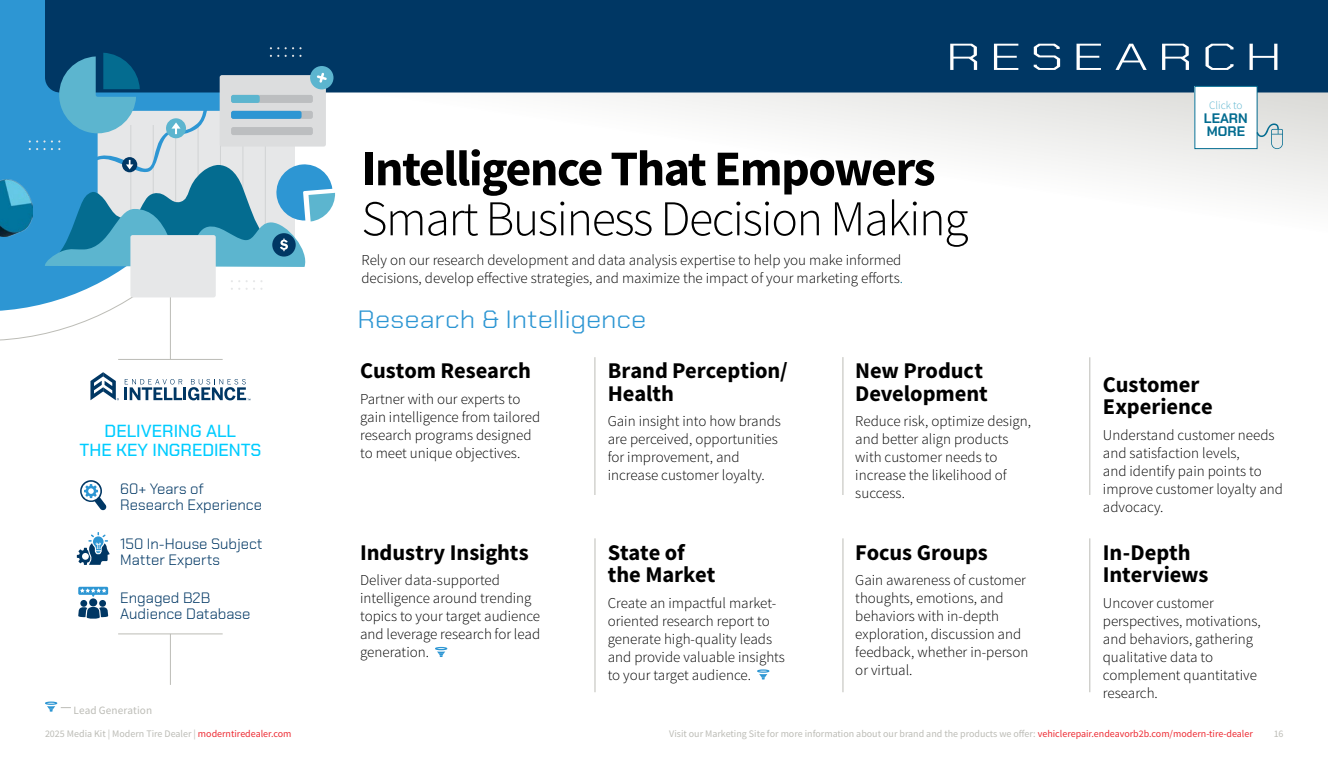
<style>
.page{position:relative;width:1328px;height:765px;background:#fff}
.page>*{position:absolute;margin:0;border:0;box-sizing:border-box;transform-origin:0 0}
.t1{font:300 50px "Source Sans Pro";letter-spacing:-.03em;color:#000}
.t2{font:700 50px "Source Sans Pro";letter-spacing:-.03em;color:#000}
.t3{font:300 37.5px "Chakra Petch";letter-spacing:.145em;color:#fff;scale:1.5 1}
.t4{font:300 25px "Chakra Petch";letter-spacing:-.005em;color:#2d96d3;scale:1.1 1}
.t5{font:700 22.5px/22.5px "Source Sans Pro";letter-spacing:-.005em;color:#000}
.t6{font:500 17.5px/18.5px "Chakra Petch";color:#0cf;text-align:center}
.t7{font:300 15px/18px "Source Sans Pro";color:#000}
.t8{font:300 15px/16px "Chakra Petch";color:#003764}
.t9{font:700 13.75px/13.4px "Chakra Petch";color:#036c90}
.t10{font:300 11.25px "Source Sans Pro";color:#5cb5cf}
.t11{font:11.12px "Source Sans Pro";letter-spacing:.01em;color:#bcbcb6}
.t12{font:10px "Source Sans Pro";color:#bcbcb6}
.s1{color:#036c90}
.s2{color:#ed2b33}
</style>
<div class="page">
<svg style="left:335px;top:92px;width:993px;height:109px"></svg>
<hr style="left:170px;top:287px;width:1px;height:72px;background:#bcbcb6">
<hr style="left:118px;top:359px;width:105px;height:1px;background:#bcbcb6">
<svg style="left:0;top:0;width:263px;height:341px"></svg>
<div style="left:45px;top:0;width:1283px;height:92px;background:#003764"></div>
<svg style="left:435px;top:647px;width:12px;height:10px"></svg>
<svg style="left:758px;top:672px;width:11px;height:8px"></svg>
<div style="left:757px;top:669px;width:12px;height:4px;border:1px solid #2d96d3;border-radius:50%"></div>
<hr style="left:594px;top:357px;width:1px;height:138px;background:#bcbcb6">
<hr style="left:594px;top:538px;width:1px;height:154px;background:#bcbcb6">
<hr style="left:842px;top:357px;width:1px;height:138px;background:#bcbcb6">
<hr style="left:842px;top:538px;width:1px;height:154px;background:#bcbcb6">
<hr style="left:1089px;top:357px;width:1px;height:138px;background:#bcbcb6">
<hr style="left:1089px;top:538px;width:1px;height:154px;background:#bcbcb6">
<svg style="left:90px;top:372px;width:160px;height:28px"></svg>
<hr style="left:170px;top:634px;width:1px;height:51px;background:#bcbcb6">
<hr style="left:118px;top:634px;width:105px;height:1px;background:#bcbcb6">
<div style="left:1194px;top:86px;width:63px;height:63px;background:#fff"></div>
<div style="left:1194px;top:86px;width:63px;height:63px;border:1px solid #036c90"></div>
<svg style="left:1256px;top:123px;width:26px;height:26px"></svg>
<svg style="left:45px;top:702px;width:26px;height:10px"></svg>
<svg style="left:231px;top:288px;width:31px;height:2px"></svg>
<svg style="left:231px;top:280px;width:31px;height:2px"></svg>
<div style="left:130px;top:235px;width:86px;height:62px;background:#e6e7e8;border-radius:2px"></div>
<img style="left:0;top:179px;width:29px;height:58px">
<svg style="left:29px;top:47px;width:306px;height:220px;background:#6fa6c2"></svg>
<div style="left:89px;top:598px;width:8px;height:8px;background:#003764;border-radius:50%"></div>
<div style="left:80px;top:600px;width:7px;height:7px;background:#003764;border-radius:50%"></div>
<div style="left:99px;top:600px;width:7px;height:7px;background:#003764;border-radius:50%"></div>
<svg style="left:78px;top:607px;width:30px;height:12px"></svg>
<svg style="left:78px;top:587px;width:30px;height:10px"></svg>
<svg style="left:77px;top:532px;width:33px;height:33px"></svg>
<svg style="left:80px;top:480px;width:27px;height:31px"></svg>
<h2 class="t3" style="left:945px;top:35px;width:226px">RESEARCH</h2>
<p class="t6" style="left:80px;top:422px;width:183px">DELIVERING ALL<br>THE KEY INGREDIENTS</p>
<p class="t8" style="left:120px;top:481px;width:143px">60+ Years of<br>Research Experience</p>
<p class="t8" style="left:120px;top:536px;width:144px">150 In-House Subject<br>Matter Experts</p>
<p class="t8" style="left:120px;top:590px;width:132px">Engaged B2B<br>Audience Database</p>
<h1 class="t2" style="left:361px;top:135px;width:575px">Intelligence That Empowers</h1>
<h1 class="t1" style="left:361px;top:188px;width:608px">Smart Business Decision Making</h1>
<p class="t7" style="left:361px;top:251px;width:543px">Rely on our research development and data analysis expertise to help you make informed decisions, develop effective strategies, and maximize the impact of your marketing efforts<span class="s1">.</span></p>
<h3 class="t4" style="left:358px;top:305px;width:264px">Research &amp; Intelligence</h3>
<h3 class="t5" style="left:360px;top:359px;width:172px">Custom Research</h3>
<p class="t7" style="left:360px;top:390px;width:181px">Partner with our experts to gain intelligence from tailored research programs designed to meet unique objectives.</p>
<h3 class="t5" style="left:360px;top:541px;width:170px">Industry Insights</h3>
<p class="t7" style="left:360px;top:571px;width:182px">Deliver data-supported intelligence around trending topics to your target audience and leverage research for lead generation.</p>
<h3 class="t5" style="left:608px;top:359px;width:181px">Brand Perception/<br>Health</h3>
<p class="t7" style="left:608px;top:412px;width:175px">Gain insight into how brands are perceived, opportunities for improvement, and increase customer loyalty.</p>
<h3 class="t5" style="left:608px;top:541px;width:109px">State of the Market</h3>
<p class="t7" style="left:608px;top:594px;width:179px">Create an impactful market&shy;oriented research report to generate high-quality leads and provide valuable insights to your target audience.</p>
<h3 class="t5" style="left:855px;top:359px;width:134px">New Product<br>Development</h3>
<p class="t7" style="left:855px;top:412px;width:177px">Reduce risk, optimize design, and better align products with customer needs to increase the likelihood of success.</p>
<h3 class="t5" style="left:855px;top:541px;width:134px">Focus Groups</h3>
<p class="t7" style="left:855px;top:571px;width:174px">Gain awareness of customer thoughts, emotions, and behaviors with in-depth exploration, discussion and feedback, whether in-person or virtual.</p>
<p class="t10" style="left:1209px;top:99px;width:35px">Click to</p>
<p class="t9" style="left:1204px;top:111px;width:45px">LEARN<br>MORE</p>
<h3 class="t5" style="left:1102px;top:373px;width:111px">Customer<br>Experience</h3>
<p class="t7" style="left:1102px;top:426px;width:181px">Understand customer needs and satisfaction levels,<br>and identify pain points to improve customer loyalty and advocacy.</p>
<h3 class="t5" style="left:1102px;top:541px;width:107px">In-Depth<br>Interviews</h3>
<p class="t7" style="left:1102px;top:594px;width:159px">Uncover customer perspectives, motivations, and behaviors, gathering qualitative data to complement quantitative research.</p>
<p class="t11" style="left:74px;top:703px;width:80px">Lead Generation</p>
<p class="t12" style="left:45px;top:727px;width:248px">2025 Media Kit | Modern Tire Dealer | <span class="s2">moderntiredealer.com</span></p>
<p class="t12" style="left:669px;top:727px;width:585px">Visit our Marketing Site for more information about our brand and the products we offer: <span class="s2">vehiclerepair.endeavorb2b.com/modern-tire-dealer</span></p>
<p class="t12" style="left:1273px;top:727px;width:11px">16</p>
</div>
